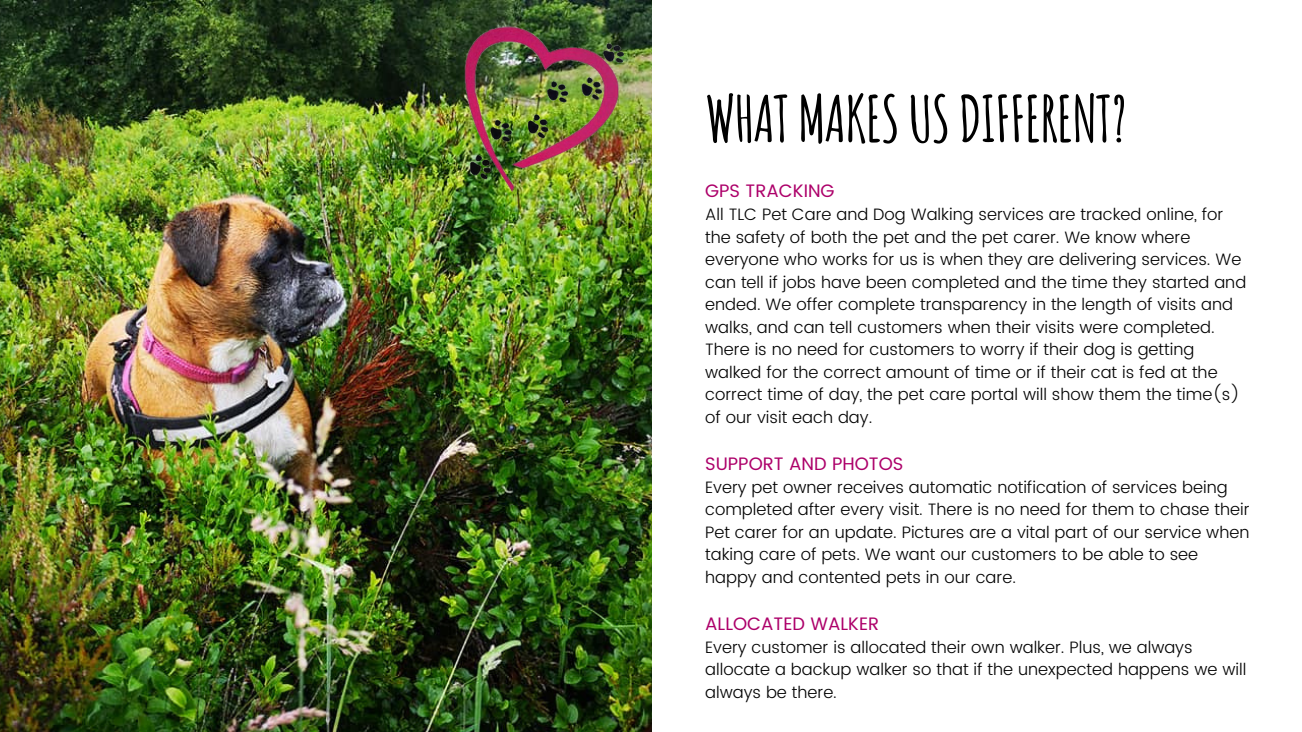
<style>
.page{position:relative;width:1302px;height:732px;background:#fff}
.page>*{position:absolute;margin:0;border:0;box-sizing:border-box;transform-origin:0 0}
.t1{font:700 63px "Amatic SC";letter-spacing:-.03em;color:#000}
.t2{font:18px "Poppins";color:#ad006a}
.t3{font:300 16.5px/22.5px "Poppins";color:#020202}
</style>
<div class="page">
<img style="left:1px;top:0;width:650px;height:731px">
<img style="left:461px;top:25px;width:169px;height:169px">
<p class="t1" style="left:705px;top:78px;width:424px">WHAT MAKES USDIFFERENT?</p>
<p class="t2" style="left:705px;top:181px;width:131px">GPS TRACKING</p>
<p class="t3" style="left:705px;top:203px;width:542px">All TLC Pet Care and Dog Walking services are tracked online, for the safety of both the pet and the pet carer. We know where everyone who works for us is when they are delivering services. We can tell if jobs have been completed and the time they started and ended. We offer complete transparency in the length of visits and walks, and can tell customers when their visits were completed.<br>There is no need for customers to worry if their dog is getting walked for the correct amount of time or if their cat is fed at the correct time of day, the pet care portal will show them the time(s) of our visit each day.</p>
<p class="t2" style="left:705px;top:453px;width:200px">SUPPORT AND PHOTOS</p>
<p class="t3" style="left:705px;top:475px;width:546px">Every pet owner receives automatic notification of services being completed after every visit. There is no need for them to chase their Pet carer for an update. Pictures are a vital part of our service when taking care of pets. We want our customers to be able to see happy and contented pets in our care.</p>
<p class="t2" style="left:705px;top:613px;width:176px">ALLOCATED WALKER</p>
<p class="t3" style="left:705px;top:635px;width:542px">Every customer is allocated their own walker. Plus, we always allocate a backup walker so that if the unexpected happens we will always be there.</p>
</div>
